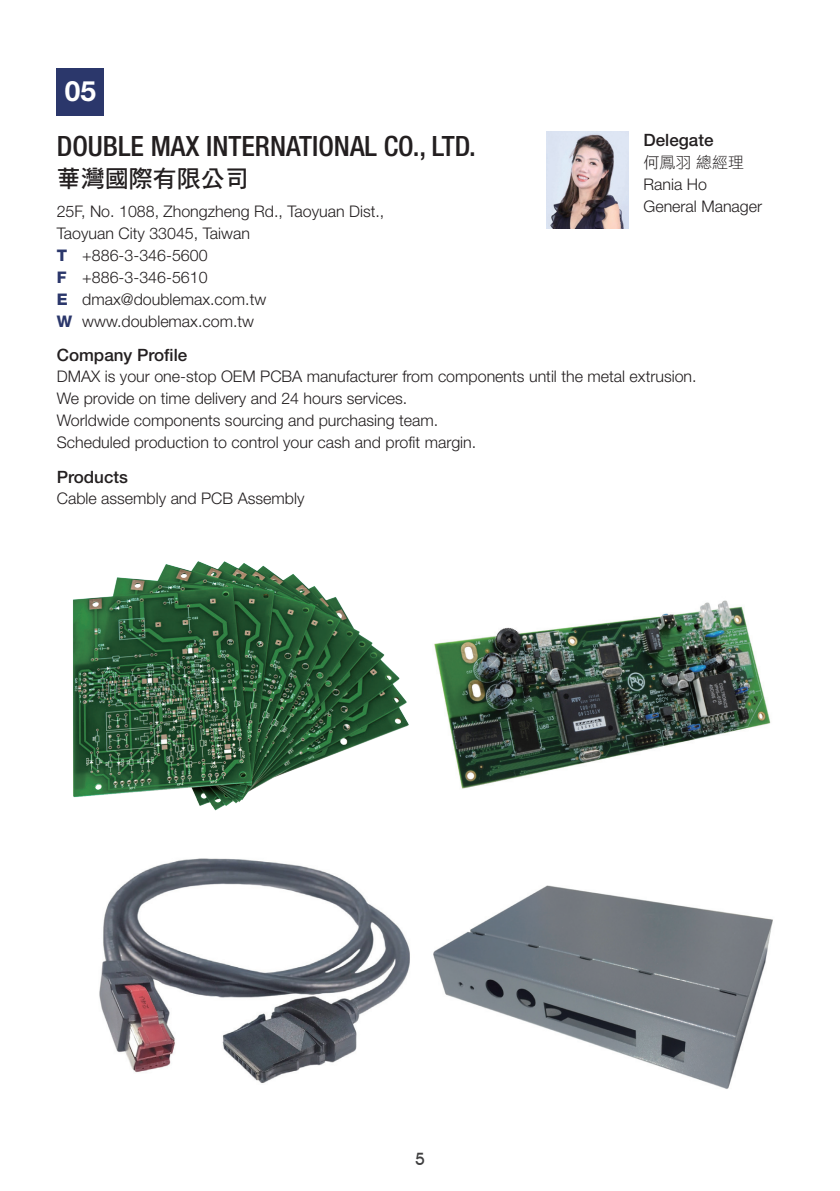
<style>
.page{position:relative;width:840px;height:1191px;background:#fff}
.page>*{position:absolute;margin:0;border:0;box-sizing:border-box;transform-origin:0 0}
.公司名E{font:500 condensed 28px "Helvetica Neue LT Std";color:#231f20}
.NO{font:700 28px "Helvetica Neue LT Std";color:#fff}
.公司名C{font:24px "DF Hei Std W7";color:#231f20}
.內文粗{font:500 17px "Helvetica Neue LT Std";color:#231f20}
.t1{font:500 17px "Avant Garde IT Cby BT";color:#3e3e3f}
.內文{font:300 16px "Helvetica Neue LT Std";color:#231f20}
.內文-2{font:16px "DF Hei Std W3";color:#231f20}
.s1{font-weight:800;color:#2b376b}
</style>
<div class="page">
<div style="left:57px;top:68px;width:47px;height:47px;background:#2b376b"></div>
<img style="left:99px;top:858px;width:311px;height:225px">
<img style="left:433px;top:885px;width:340px;height:204px">
<img style="left:73px;top:561px;width:336px;height:250px">
<img style="left:434px;top:600px;width:337px;height:189px">
<img style="left:546px;top:132px;width:82px;height:96px">
<p class="NO" style="left:65px;top:74px;width:33px">05</p>
<p class="內文粗" style="left:643px;top:130px;width:71px">Delegate</p>
<p class="內文-2" style="left:643px;top:153px;width:102px">何鳳羽總經理</p>
<p class="內文" style="left:643px;top:174px;width:65px">Rania Ho</p>
<p class="內文" style="left:643px;top:196px;width:120px">General Manager</p>
<p class="公司名E" style="left:57px;top:129px;width:420px">DOUBLE MAX INTERNATIONAL CO., LTD.</p>
<p class="公司名C" style="left:57px;top:165px;width:193px">華灣國際有限公司</p>
<p class="內文" style="left:57px;top:201px;width:329px">25F, No. 1088, Zhongzheng Rd., Taoyuan Dist.,</p>
<p class="內文" style="left:57px;top:223px;width:194px">Taoyuan City 33045, Taiwan</p>
<p class="內文" style="left:57px;top:245px;width:152px"><span class="s1">T</span> +886-3-346-5600</p>
<p class="內文" style="left:57px;top:267px;width:152px"><span class="s1">F</span> +886-3-346-5610</p>
<p class="內文" style="left:57px;top:289px;width:211px"><span class="s1">E</span> dmax@doublemax.com.tw</p>
<p class="內文" style="left:57px;top:311px;width:199px"><span class="s1">W</span> www.doublemax.com.tw</p>
<p class="內文粗" style="left:57px;top:345px;width:132px">Company Profile</p>
<p class="內文" style="left:57px;top:367px;width:641px">DMAX is your one-stop OEM PCBA manufacturer from components until the metal extrusion.</p>
<p class="內文" style="left:57px;top:389px;width:352px">We provide on time delivery and 24 hours services.</p>
<p class="內文" style="left:57px;top:411px;width:383px">Worldwide components sourcing and purchasing team.</p>
<p class="內文" style="left:57px;top:433px;width:421px">Scheduled production to control your cash and profit margin.</p>
<p class="內文粗" style="left:57px;top:466px;width:73px">Products</p>
<p class="內文" style="left:57px;top:488px;width:249px">Cable assembly and PCB Assembly</p>
<p class="t1" style="left:415px;top:1148px;width:11px">5</p>
</div>
